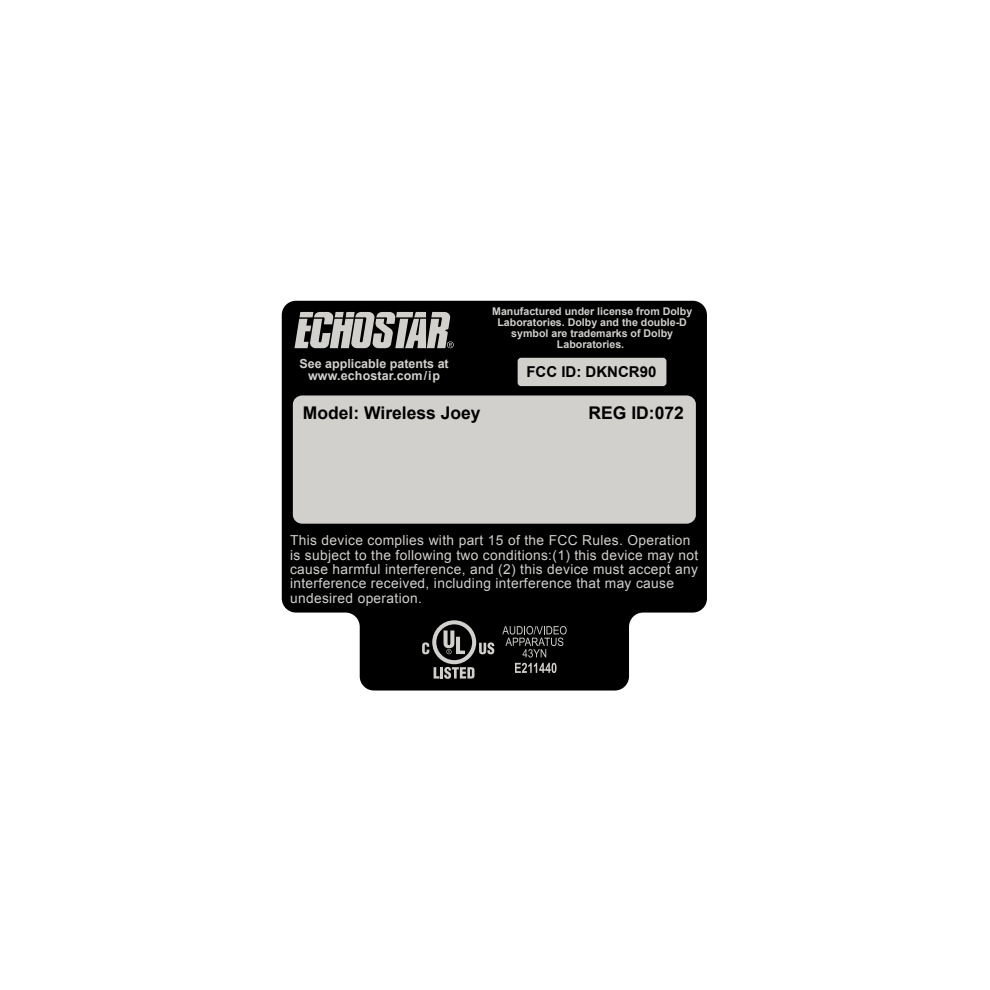
<style>
.page{position:relative;width:990px;height:990px;background:#fff}
.page>*{position:absolute;margin:0;border:0;box-sizing:border-box;transform-origin:0 0}
.t1{font:700 17.5px "Arial";color:#000}
.t2{font:700 15px "Arial";color:#000}
.t3{font:13.75px/14.2px "Arial";letter-spacing:.025em;color:#d2d0cd}
.t4{font:700 12.5px/12.5px "Arial";color:#d2d0cd;text-align:center}
.t5{font:700 10.5px/11.2px "Arial";color:#d2d0cd;text-align:center}
</style>
<div class="page">
<svg style="left:282px;top:301px;width:425px;height:390px;background:#1f1f1f"></svg>
<div style="left:293px;top:395px;width:403px;height:129px;background:#d2d0cd;border-radius:9px"></div>
<svg style="left:502px;top:626px;width:65px;height:47px;background:#282827"></svg>
<svg style="left:422px;top:620px;width:72px;height:59px;background:#3b3b3a"></svg>
<svg style="left:295px;top:312px;width:158px;height:36px;background:#93918f"></svg>
<svg style="left:447px;top:341px;width:7px;height:7px"></svg>
<div style="left:518px;top:358px;width:148px;height:28px;background:#d2d0cd;border-radius:4px"></div>
<p class="t4" style="left:299px;top:357px;width:151px">See applicable patents at www.echostar.com/ip</p>
<p class="t5" style="left:492px;top:306px;width:202px">Manufactured under license from Dolby<br>Laboratories. Dolby and the double-D symbol are trademarks of Dolby<br>Laboratories.</p>
<p class="t2" style="left:526px;top:362px;width:131px">FCC ID: DKNCR90</p>
<p class="t1" style="left:303px;top:402px;width:179px">Model: Wireless Joey</p>
<p class="t1" style="left:589px;top:402px;width:97px">REG ID:072</p>
<p class="t3" style="left:290px;top:534px;width:410px">This device complies with part 15 of the FCC Rules. Operation is subject to the following two conditions:(1) this device may not cause harmful interference, and (2) this device must accept any interference received, including interference that may cause undesired operation.</p>
</div>
